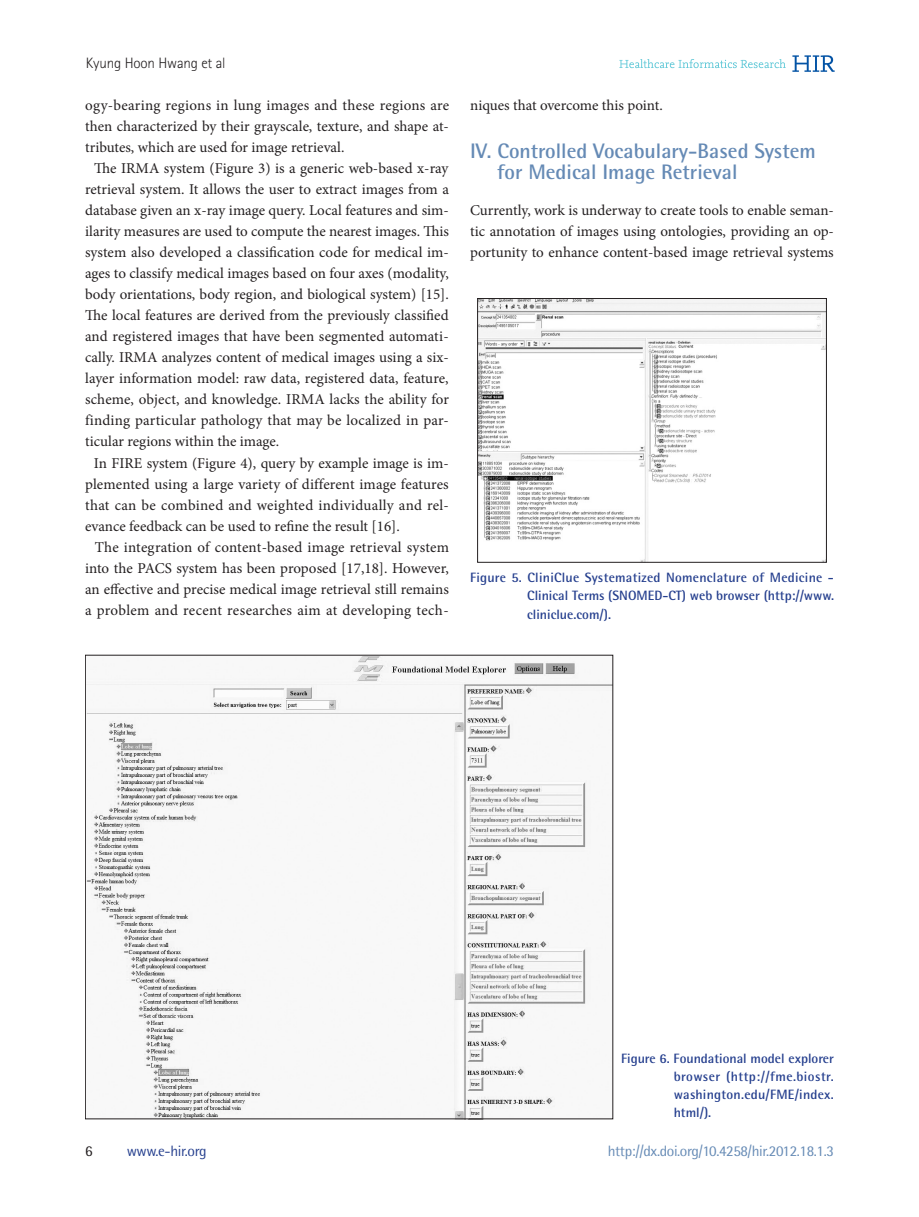
<style>
.page{position:relative;width:919px;height:1217px;background:#fff}
.page>*{position:absolute;margin:0;border:0;box-sizing:border-box;transform-origin:0 0}
.t1{font:700 21px/21px "Rotis Semi Sans Std";color:#658ab5}
.t2{font:15px/21px "Minion Pro";color:#231f20;text-align:justify}
.t3{font:15px "Minion Pro";letter-spacing:.02em;color:#231f20}
.t4{font:15px "Rotis Semi Sans Std";letter-spacing:-.025em;color:#658ab5}
.t5{font:300 15px "Rotis Sans Serif Std";letter-spacing:-.01em;color:#231f20}
.t6{font:15px "Rotis Semi Sans Std";letter-spacing:-.025em;color:#253f8e}
.t7{font:15px "Rotis Semi Sans Std";color:#231f20}
.t8{font:700 13.5px/18px "Rotis Semi Sans Std";color:#253f8e;text-align:justify}
</style>
<div class="page">
<svg style="left:792px;top:55px;width:42px;height:17px"></svg>
<svg style="left:619px;top:59px;width:166px;height:9px"></svg>
<img style="left:479px;top:300px;width:345px;height:260px">
<div style="left:477px;top:298px;width:349px;height:264px;border:1px solid #231f20"></div>
<img style="left:87px;top:656px;width:524px;height:460px">
<p class="t5" style="left:86px;top:54px;width:141px">Kyung Hoon Hwang et al</p>
<p class="t2" style="left:85px;top:95px;width:365px">ogy-bearing regions in lung images and these regions are then characterized by their grayscale, texture, and shape at&shy;tributes, which are used for image retrieval.</p>
<p class="t2" style="left:94px;top:158px;width:356px">The IRMA system (Figure 3) is a generic web-based x-ray</p>
<p class="t2" style="left:85px;top:179px;width:365px">retrieval system. It allows the user to extract images from a</p>
<p class="t2" style="left:85px;top:200px;width:365px">database given an x-ray image query. Local features and sim-</p>
<p class="t2" style="left:85px;top:221px;width:365px">ilarity measures are used to compute the nearest images. This</p>
<p class="t2" style="left:85px;top:242px;width:365px">system also developed a classification code for medical im-</p>
<p class="t2" style="left:85px;top:263px;width:365px">ages to classify medical images based on four axes (modality,</p>
<p class="t2" style="left:85px;top:284px;width:365px">body orientations, body region, and biological system) [15].</p>
<p class="t2" style="left:85px;top:305px;width:365px">The local features are derived from the previously classified</p>
<p class="t2" style="left:85px;top:326px;width:365px">and registered images that have been segmented automati-</p>
<p class="t2" style="left:85px;top:347px;width:365px">cally. IRMA analyzes content of medical images using a six-</p>
<p class="t2" style="left:85px;top:368px;width:365px">layer information model: raw data, registered data, feature,</p>
<p class="t2" style="left:85px;top:389px;width:365px">scheme, object, and knowledge. IRMA lacks the ability for</p>
<p class="t2" style="left:85px;top:410px;width:365px">finding particular pathology that may be localized in par-</p>
<p class="t2" style="left:85px;top:431px;width:195px">ticular regions within the image.</p>
<p class="t2" style="left:94px;top:452px;width:355px">In FIRE system (Figure 4), query by example image is im-</p>
<p class="t2" style="left:85px;top:473px;width:365px">plemented using a large variety of different image features</p>
<p class="t2" style="left:85px;top:494px;width:365px">that can be combined and weighted individually and rel-</p>
<p class="t2" style="left:85px;top:515px;width:316px">evance feedback can be used to refine the result [16].</p>
<p class="t2" style="left:95px;top:536px;width:356px">The integration of content-based image retrieval system</p>
<p class="t2" style="left:85px;top:557px;width:365px">into the PACS system has been proposed [17,18]. However,</p>
<p class="t2" style="left:85px;top:578px;width:365px">an effective and precise medical image retrieval still remains</p>
<p class="t3" style="left:85px;top:599px;width:365px">a problem and recent researches aim at developing tech-</p>
<p class="t2" style="left:470px;top:95px;width:194px">niques that overcome this point.</p>
<h1 class="t1" style="left:497px;top:140px;width:320px;text-indent:-27px">IV. Controlled Vocabulary-Based System for Medical Image Retrieval</h1>
<p class="t2" style="left:470px;top:200px;width:365px">Currently, work is underway to create tools to enable seman&shy;tic annotation of images using ontologies, providing an op&shy;portunity to enhance content-based image retrieval systems</p>
<p class="t8" style="left:527px;top:568px;width:308px;text-indent:-57px">Figure 5. CliniClue Systematized Nomenclature of Medicine - Clinical Terms (SNOMED-CT) web browser (http://www. cliniclue.com/).</p>
<p class="t8" style="left:673px;top:1048px;width:162px;text-indent:-53px">Figure 6. Foundational model explorer browser (http://fme.biostr. washington.edu/FME/index. html/).</p>
<p class="t7" style="left:85px;top:1141px;width:9px">6</p>
<p class="t6" style="left:127px;top:1141px;width:81px">www.e-hir.org</p>
<p class="t4" style="left:607px;top:1141px;width:228px">http://dx.doi.org/10.4258/hir.2012.18.1.3</p>
</div>
